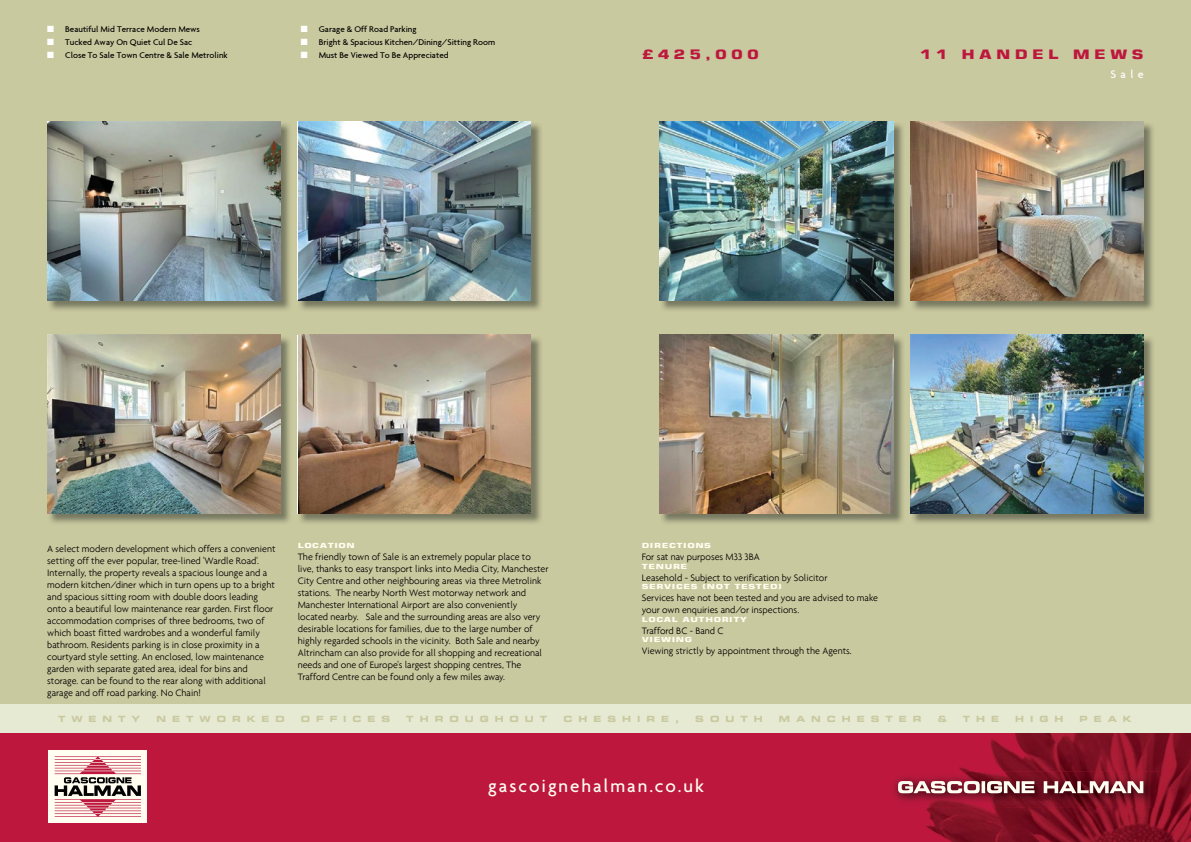
<style>
.page{position:relative;width:1191px;height:842px;background:#fff}
.page>*{position:absolute;margin:0;border:0;box-sizing:border-box;transform-origin:0 0}
.t1{font:500 19px "Agenda";letter-spacing:.1em;color:#fffef0}
.t2{font:700 13px "Square 721 BT";letter-spacing:.255em;color:#bd173e;scale:1.3 1}
.t3{font:500 12px "Agenda";color:#fff}
.t4{font:300 10px/12px "Agenda";color:#000}
.t5{font:500 9px "Agenda";color:#000}
.t6{font:700 expanded 8.5px "Square 721 BT";letter-spacing:.705em;color:#c9c99f}
.t7{font:700 7px "Square 721 BT";letter-spacing:.06em;color:#fffef0;scale:1.4 1}
.s1{color:#fff}
</style>
<div class="page">
<div style="left:0;top:723px;width:1191px;height:119px;background:#bd173e"></div>
<img style="left:926px;top:733px;width:254px;height:93px">
<img style="left:894px;top:777px;width:32px;height:25px">
<img style="left:926px;top:771px;width:232px;height:37px">
<svg style="left:898px;top:781px;width:81px;height:12px"></svg>
<svg style="left:981px;top:781px;width:4px;height:12px"></svg>
<svg style="left:987px;top:781px;width:47px;height:12px"></svg>
<svg style="left:1043px;top:781px;width:100px;height:12px"></svg>
<div style="left:0;top:0;width:1191px;height:706px;background:#c9c99f"></div>
<div style="left:0;top:705px;width:1191px;height:28px;background:#e6ead3"></div>
<div style="left:49px;top:750px;width:98px;height:73px;background:#fffef0"></div>
<svg style="left:55px;top:756px;width:86px;height:61px"></svg>
<img style="left:48px;top:123px;width:242px;height:187px">
<img style="left:48px;top:122px;width:232px;height:178px">
<img style="left:298px;top:123px;width:243px;height:187px">
<img style="left:298px;top:122px;width:233px;height:178px">
<img style="left:49px;top:337px;width:241px;height:186px">
<img style="left:48px;top:335px;width:232px;height:179px">
<img style="left:299px;top:337px;width:242px;height:186px">
<img style="left:298px;top:335px;width:233px;height:179px">
<img style="left:911px;top:122px;width:242px;height:188px">
<img style="left:910px;top:122px;width:233px;height:178px">
<img style="left:660px;top:122px;width:243px;height:188px">
<img style="left:660px;top:122px;width:233px;height:178px">
<img style="left:912px;top:336px;width:241px;height:187px">
<img style="left:910px;top:335px;width:233px;height:179px">
<img style="left:661px;top:336px;width:242px;height:187px">
<img style="left:660px;top:335px;width:233px;height:179px">
<p class="t5" style="left:47px;top:24px;width:154px"><span class="s1">■</span> Beautiful Mid Terrace Modern Mews</p>
<p class="t5" style="left:47px;top:37px;width:147px"><span class="s1">■</span> Tucked Away On Quiet Cul De Sac</p>
<p class="t5" style="left:47px;top:50px;width:182px"><span class="s1">■</span> Close To Sale Town Centre &amp; Sale Metrolink</p>
<p class="t5" style="left:301px;top:24px;width:117px"><span class="s1">■</span> Garage &amp; Off Road Parking</p>
<p class="t5" style="left:301px;top:37px;width:196px"><span class="s1">■</span> Bright &amp; Spacious Kitchen/Dining/Sitting Room</p>
<p class="t5" style="left:301px;top:50px;width:149px"><span class="s1">■</span> Must Be Viewed To Be Appreciated</p>
<h2 class="t2" style="left:642px;top:47px;width:91px">£425,000</h2>
<h2 class="t2" style="left:919px;top:47px;width:174px">11 HANDEL MEWS</h2>
<p class="t3" style="left:1110px;top:67px;width:35px">Sale</p>
<p class="t4" style="left:47px;top:543px;width:230px">A select modern development which offers a convenient setting off the ever popular, tree-lined 'Wardle Road'.<br>Internally, the property reveals a spacious lounge and a modern kitchen/diner which in turn opens up to a bright and spacious sitting room with double doors leading onto a beautiful low maintenance rear garden. First floor accommodation comprises of three bedrooms, two of which boast fitted wardrobes and a wonderful family bathroom. Residents parking is in close proximity in a courtyard style setting. An enclosed, low maintenance garden with separate gated area, ideal for bins and storage. can be found to the rear along with additional garage and off road parking. No Chain!</p>
<p class="t7" style="left:298px;top:542px;width:42px">LOCATION</p>
<p class="t4" style="left:298px;top:551px;width:252px">The friendly town of Sale is an extremely popular place to live, thanks to easy transport links into Media City, Manchester City Centre and other neighbouring areas via three Metrolink stations. The nearby North West motorway network and Manchester International Airport are also conveniently located nearby. Sale and the surrounding areas are also very desirable locations for families, due to the large number of highly regarded schools in the vicinity. Both Sale and nearby Altrincham can also provide for all shopping and recreational needs and one of Europe's largest shopping centres, The Trafford Centre can be found only a few miles away.</p>
<p class="t7" style="left:642px;top:542px;width:51px">DIRECTIONS</p>
<p class="t4" style="left:642px;top:551px;width:119px">For sat nav purposes M33 3BA</p>
<p class="t7" style="left:642px;top:562px;width:34px">TENURE</p>
<p class="t4" style="left:642px;top:571px;width:187px">Leasehold - Subject to verification by Solicitor</p>
<p class="t7" style="left:642px;top:582px;width:102px">SERVICES (NOT TESTED)</p>
<p class="t4" style="left:642px;top:592px;width:238px">Services have not been tested and you are advised to make your own enquiries and/or inspections.</p>
<p class="t7" style="left:642px;top:615px;width:77px">LOCAL AUTHORITY</p>
<p class="t4" style="left:642px;top:624px;width:83px">Trafford BC - Band C</p>
<p class="t7" style="left:642px;top:635px;width:37px">VIEWING</p>
<p class="t4" style="left:642px;top:645px;width:211px">Viewing strictly by appointment through the Agents.</p>
<p class="t6" style="left:58px;top:714px;width:84px">TWENTY</p>
<p class="t6" style="left:156px;top:714px;width:130px">NETWORKED</p>
<p class="t6" style="left:301px;top:714px;width:91px">OFFICES</p>
<p class="t6" style="left:406px;top:714px;width:143px">THROUGHOUT</p>
<p class="t6" style="left:563px;top:714px;width:117px">CHESHIRE,</p>
<p class="t6" style="left:695px;top:714px;width:69px">SOUTH</p>
<p class="t6" style="left:779px;top:714px;width:144px">MANCHESTER</p>
<p class="t6" style="left:937px;top:714px;width:10px">&amp;</p>
<p class="t6" style="left:962px;top:714px;width:38px">THE</p>
<p class="t6" style="left:1015px;top:714px;width:50px">HIGH</p>
<p class="t6" style="left:1079px;top:714px;width:54px">PEAK</p>
<h1 class="t1" style="left:488px;top:774px;width:217px">gascoignehalman.co.uk</h1>
</div>
